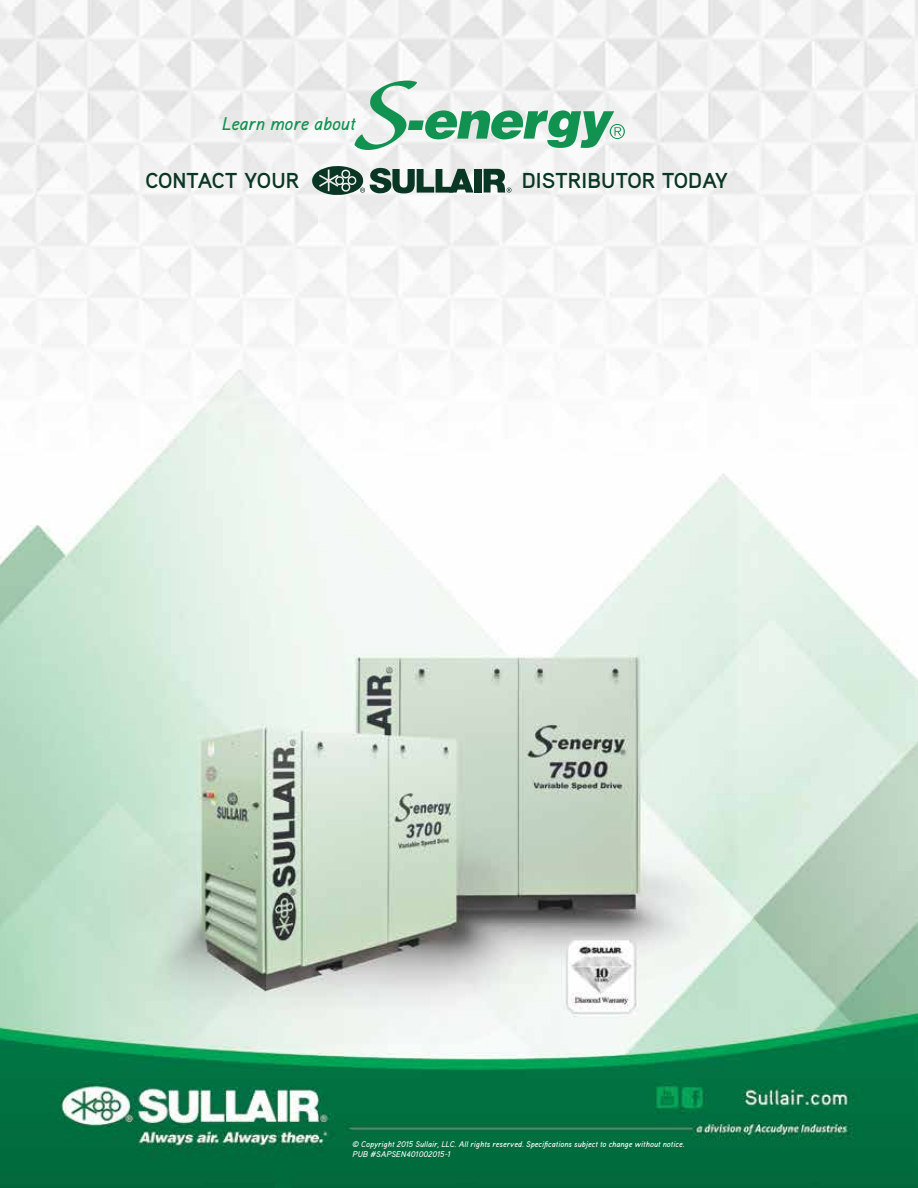
<style>
.page{position:relative;width:918px;height:1188px;background:#fff}
.page>*{position:absolute;margin:0;border:0;box-sizing:border-box;transform-origin:0 0}
.t1{font:700 21.6px "Aaux";letter-spacing:.005em;color:#0a3723}
.t2{font:italic 500 18.45px "Aaux";letter-spacing:.005em;color:#129251}
.t3{font:italic 500 8.25px/9.9px "Aaux";letter-spacing:.005em;color:#fff}
</style>
<div class="page">
<img style="left:0;top:0;width:918px;height:1188px">
<div style="left:475px;top:169px;width:7px;height:24px;background:#0a3723"></div>
<svg style="left:484px;top:169px;width:28px;height:24px"></svg>
<svg style="left:312px;top:165px;width:162px;height:31px"></svg>
<svg style="left:354px;top:81px;width:271px;height:69px"></svg>
<h2 class="t2" style="left:222px;top:111px;width:135px">Learn more about</h2>
<h1 class="t1" style="left:145px;top:167px;width:155px">CONTACT YOUR</h1>
<h1 class="t1" style="left:522px;top:167px;width:208px">DISTRIBUTOR TODAY</h1>
<p class="t3" style="left:353px;top:1139px;width:334px">© Copyright 2015 Sullair, LLC. All rights reserved. Specifications subject to change without notice.<br>PUB #SAPSEN401002015-1</p>
</div>
